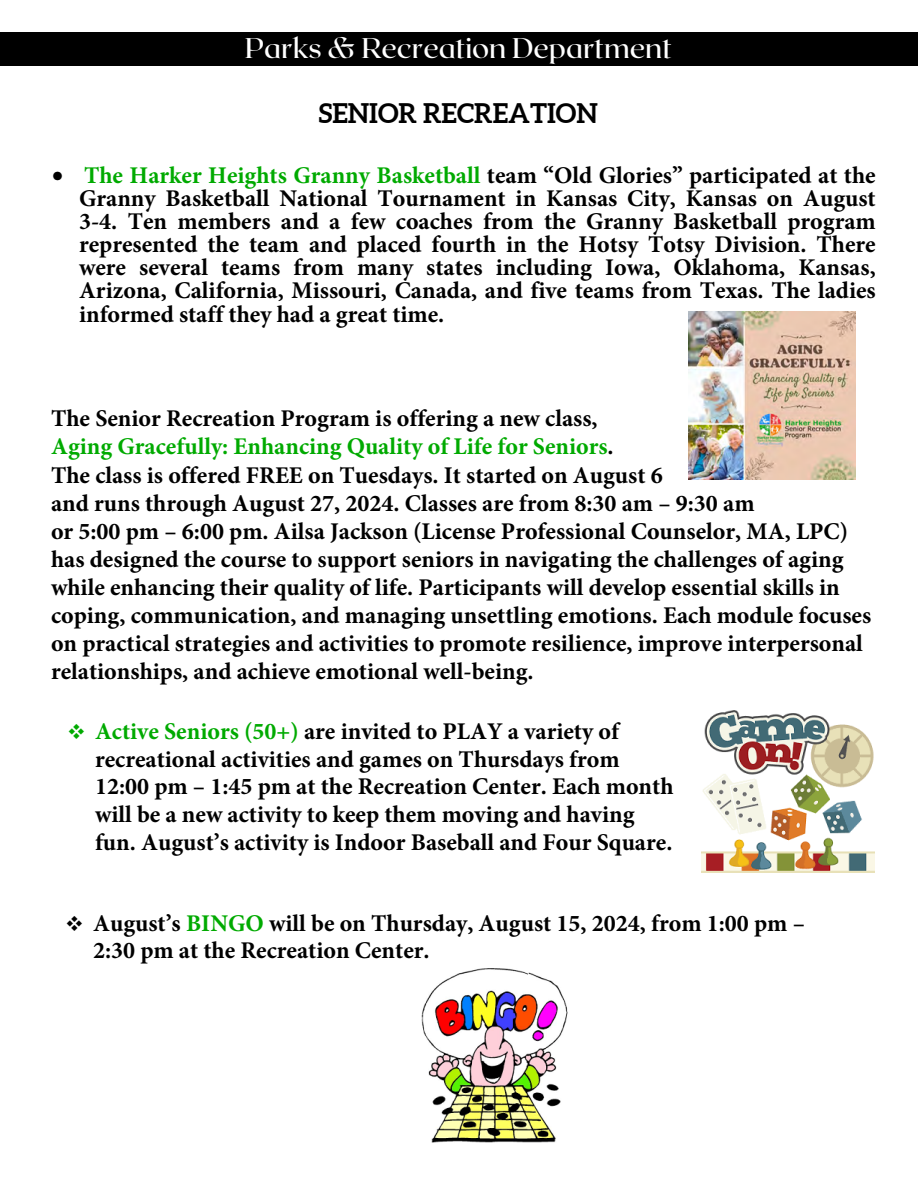
<style>
.page{position:relative;width:918px;height:1188px;background:#fff}
.page>*{position:absolute;margin:0;border:0;box-sizing:border-box;transform-origin:0 0}
.t1{font:500 28.35px "Roxborough CF";color:#fff}
.t2{font:700 27px "Aleo";color:#000}
.t3{font:700 24px/28px "Minion Pro";color:#000}
.s1{color:#0a0}
</style>
<div class="page">
<div style="left:0;top:32px;width:918px;height:33px;background:#000"></div>
<img style="left:422px;top:969px;width:146px;height:174px">
<img style="left:688px;top:312px;width:168px;height:167px">
<img style="left:701px;top:711px;width:173px;height:162px">
<p class="t1" style="left:245px;top:29px;width:428px">Parks &amp; Recreation Department</p>
<p class="t2" style="left:319px;top:98px;width:281px">SENIOR RECREATION</p>
<p class="t3" style="left:79px;top:163px;width:798px;line-height:23.1px;text-align:justify;text-indent:-27px">• <span class="s1">The Harker Heights Granny Basketball</span> team “Old Glories” participated at the Granny Basketball National Tournament in Kansas City, Kansas on August 3-4. Ten members and a few coaches from the Granny Basketball program represented the team and placed fourth in the Hotsy Totsy Division. There were several teams from many states including Iowa, Oklahoma, Kansas, Arizona, California, Missouri, Canada, and five teams from Texas. The ladies informed staff they had a great time.</p>
<p class="t3" style="left:51px;top:404px;width:822px">The Senior Recreation Program is offering a new class,<br><span class="s1">Aging Gracefully: Enhancing Quality of Life for Seniors</span>.<br>The class is offered FREE on Tuesdays. It started on August 6<br>and runs through August 27, 2024. Classes are from 8:30 am – 9:30 am<br>or 5:00 pm – 6:00 pm. Ailsa Jackson (License Professional Counselor, MA, LPC) has designed the course to support seniors in navigating the challenges of aging while enhancing their quality of life. Participants will develop essential skills in coping, communication, and managing unsettling emotions. Each module focuses on practical strategies and activities to promote resilience, improve interpersonal relationships, and achieve emotional well-being.</p>
<p class="t3" style="left:95px;top:717px;width:580px;text-indent:-28px"><span class="s1">❖ Active Seniors (50+)</span> are invited to PLAY a variety of recreational activities and games on Thursdays from 12:00 pm – 1:45 pm at the Recreation Center. Each month will be a new activity to keep them moving and having fun. August’s activity is Indoor Baseball and Four Square.</p>
<p class="t3" style="left:93px;top:909px;width:713px;line-height:27.6px;text-indent:-28px">❖ August’s <span class="s1">BINGO</span> will be on Thursday, August 15, 2024, from 1:00 pm –<br>2:30 pm at the Recreation Center.</p>
</div>
